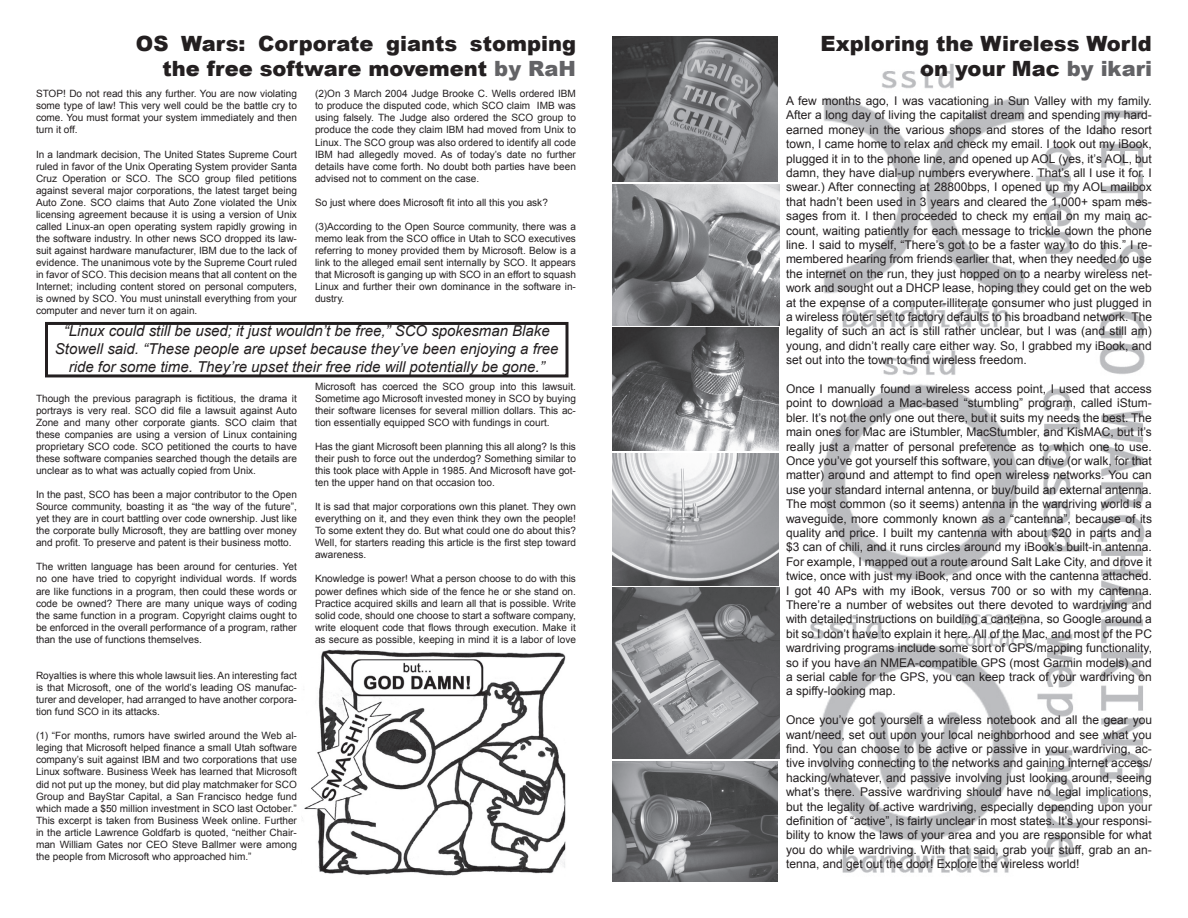
<style>
.page{position:relative;width:1188px;height:918px;background:#fff}
.page>*{position:absolute;margin:0;border:0;box-sizing:border-box;transform-origin:0 0}
.t1{font:900 21px/25.2px "Arial";color:#231f20;text-align:right}
.t2{font:italic 15px/18px "Arial";color:#231f20;text-align:center}
.t3{font:12px/14.4px "Arial";color:#231f20;text-align:justify}
.t4{font:10.05px/12px "Arial";color:#231f20;text-align:justify}
.s1{color:#636366}
</style>
<div class="page">
<img style="left:809px;top:63px;width:337px;height:810px">
<img style="left:612px;top:588px;width:167px;height:170px">
<img style="left:612px;top:327px;width:167px;height:123px">
<img style="left:612px;top:454px;width:166px;height:132px">
<img style="left:612px;top:185px;width:167px;height:140px">
<img style="left:612px;top:761px;width:166px;height:121px">
<img style="left:612px;top:36px;width:166px;height:145px">
<div style="left:45px;top:322px;width:523px;height:55px;border:3px solid #231f20"></div>
<img style="left:304px;top:649px;width:262px;height:227px">
<h1 class="t1" style="left:136px;top:31px;width:442px">OS Wars: Corporate giants stomping the free software movement <span class="s1">by RaH</span></h1>
<p class="t4" style="left:36px;top:88px;width:262px">STOP! Do not read this any further. You are now violating some type of law! This very well could be the battle cry to come. You must format your system immediately and then turn it off.</p>
<p class="t4" style="left:36px;top:148px;width:263px">In a landmark decision, The United States Supreme Court ruled in favor of the Unix Operating System provider Santa Cruz Operation or SCO. The SCO group filed petitions against several major corporations, the latest target being Auto Zone. SCO claims that Auto Zone violated the Unix licensing agreement because it is using a version of Unix called Linux-an open operating system rapidly growing in the software industry. In other news SCO dropped its law&shy;suit against hardware manufacturer, IBM due to the lack of evidence. The unanimous vote by the Supreme Court ruled in favor of SCO. This decision means that all content on the Internet; including content stored on personal computers, is owned by SCO. You must uninstall everything from your computer and never turn it on again.</p>
<p class="t4" style="left:315px;top:88px;width:263px">(2)On 3 March 2004 Judge Brooke C. Wells ordered IBM to produce the disputed code, which SCO claim IMB was using falsely. The Judge also ordered the SCO group to produce the code they claim IBM had moved from Unix to Linux. The SCO group was also ordered to identify all code IBM had allegedly moved. As of today’s date no further details have come forth. No doubt both parties have been advised not to comment on the case.</p>
<p class="t4" style="left:315px;top:196px;width:234px">So just where does Microsoft fit into all this you ask?</p>
<p class="t4" style="left:315px;top:220px;width:263px">(3)According to the Open Source community, there was a memo leak from the SCO office in Utah to SCO executives referring to money provided them by Microsoft. Below is a link to the alleged email sent internally by SCO. It appears that Microsoft is ganging up with SCO in an effort to squash Linux and further their own dominance in the software in&shy;dustry.</p>
<h2 class="t2" style="left:55px;top:322px;width:505px">“Linux could still be used; it just wouldn’t be free,” SCO spokesman Blake<br>Stowell said. “These people are upset because they’ve been enjoying a free ride for some time. They’re upset their free ride will potentially be gone.”</h2>
<p class="t4" style="left:36px;top:392px;width:263px">Though the previous paragraph is fictitious, the drama it portrays is very real. SCO did file a lawsuit against Auto Zone and many other corporate giants. SCO claim that these companies are using a version of Linux containing proprietary SCO code. SCO petitioned the courts to have these software companies searched though the details are unclear as to what was actually copied from Unix.</p>
<p class="t4" style="left:36px;top:489px;width:263px">In the past, SCO has been a major contributor to the Open Source community, boasting it as “the way of the future”, yet they are in court battling over code ownership. Just like the corporate bully Microsoft, they are battling over money and profit. To preserve and patent is their business motto.</p>
<p class="t4" style="left:36px;top:561px;width:263px">The written language has been around for centuries. Yet no one have tried to copyright individual words. If words are like functions in a program, then could these words or code be owned? There are many unique ways of coding the same function in a program. Copyright claims ought to be enforced in the overall performance of a program, rather than the use of functions themselves.</p>
<p class="t4" style="left:36px;top:669px;width:263px">Royalties is where this whole lawsuit lies. An interesting fact is that Microsoft, one of the world’s leading OS manufac&shy;turer and developer, had arranged to have another corpora&shy;tion fund SCO in its attacks.</p>
<p class="t4" style="left:36px;top:730px;width:263px">(1) “For months, rumors have swirled around the Web al&shy;leging that Microsoft helped finance a small Utah software company’s suit against IBM and two corporations that use Linux software. Business Week has learned that Microsoft did not put up the money, but did play matchmaker for SCO Group and BayStar Capital, a San Francisco hedge fund which made a $50 million investment in SCO last October.” This excerpt is taken from Business Week online. Further in the article Lawrence Goldfarb is quoted, “neither Chair&shy;man William Gates nor CEO Steve Ballmer were among the people from Microsoft who approached him.”</p>
<p class="t4" style="left:315px;top:380px;width:262px">Microsoft has coerced the SCO group into this lawsuit.<br>Sometime ago Microsoft invested money in SCO by buying their software licenses for several million dollars. This ac&shy;tion essentially equipped SCO with fundings in court.</p>
<p class="t4" style="left:315px;top:440px;width:262px">Has the giant Microsoft been planning this all along? Is this their push to force out the underdog? Something similar to this took place with Apple in 1985. And Microsoft have got&shy;ten the upper hand on that occasion too.</p>
<p class="t4" style="left:315px;top:501px;width:263px">It is sad that major corporations own this planet. They own everything on it, and they even think they own the people!<br>To some extent they do. But what could one do about this?<br>Well, for starters reading this article is the first step toward awareness.</p>
<p class="t4" style="left:315px;top:573px;width:263px">Knowledge is power! What a person choose to do with this power defines which side of the fence he or she stand on.<br>Practice acquired skills and learn all that is possible. Write solid code, should one choose to start a software company, write eloquent code that flows through execution. Make it as secure as possible, keeping in mind it is a labor of love</p>
<h1 class="t1" style="left:821px;top:31px;width:333px">Exploring the Wireless World on your Mac <span class="s1">by ikari</span></h1>
<p class="t3" style="left:786px;top:94px;width:368px">A few months ago, I was vacationing in Sun Valley with my family.<br>After a long day of living the capitalist dream and spending my hard&shy;earned money in the various shops and stores of the Idaho resort town, I came home to relax and check my email. I took out my iBook, plugged it in to the phone line, and opened up AOL (yes, it’s AOL, but damn, they have dial-up numbers everywhere. That’s all I use it for. I swear.) After connecting at 28800bps, I opened up my AOL mailbox that hadn’t been used in 3 years and cleared the 1,000+ spam mes&shy;sages from it. I then proceeded to check my email on my main ac&shy;count, waiting patiently for each message to trickle down the phone line. I said to myself, “There’s got to be a faster way to do this.” I re&shy;membered hearing from friends earlier that, when they needed to use the internet on the run, they just hopped on to a nearby wireless net&shy;work and sought out a DHCP lease, hoping they could get on the web at the expense of a computer-illiterate consumer who just plugged in a wireless router set to factory defaults to his broadband network. The legality of such an act is still rather unclear, but I was (and still am) young, and didn’t really care either way. So, I grabbed my iBook, and set out into the town to find wireless freedom.</p>
<p class="t3" style="left:786px;top:382px;width:368px">Once I manually found a wireless access point, I used that access point to download a Mac-based “stumbling” program, called iStum&shy;bler. It’s not the only one out there, but it suits my needs the best. The main ones for Mac are iStumbler, MacStumbler, and KisMAC, but it’s really just a matter of personal preference as to which one to use.<br>Once you’ve got yourself this software, you can drive (or walk, for that matter) around and attempt to find open wireless networks. You can use your standard internal antenna, or buy/build an external antenna.<br>The most common (so it seems) antenna in the wardriving world is a waveguide, more commonly known as a “cantenna”, because of its quality and price. I built my cantenna with about $20 in parts and a $3 can of chili, and it runs circles around my iBook’s built-in antenna.<br>For example, I mapped out a route around Salt Lake City, and drove it twice, once with just my iBook, and once with the cantenna attached.<br>I got 40 APs with my iBook, versus 700 or so with my cantenna.<br>There’re a number of websites out there devoted to wardriving and with detailed instructions on building a cantenna, so Google around a bit so I don’t have to explain it here. All of the Mac, and most of the PC wardriving programs include some sort of GPS/mapping functionality, so if you have an NMEA-compatible GPS (most Garmin models) and a serial cable for the GPS, you can keep track of your wardriving on a spiffy-looking map.</p>
<p class="t3" style="left:786px;top:713px;width:368px">Once you’ve got yourself a wireless notebook and all the gear you want/need, set out upon your local neighborhood and see what you find. You can choose to be active or passive in your wardriving, ac&shy;tive involving connecting to the networks and gaining internet access/ hacking/whatever, and passive involving just looking around, seeing what’s there. Passive wardriving should have no legal implications, but the legality of active wardriving, especially depending upon your definition of “active”, is fairly unclear in most states. It’s your responsi&shy;bility to know the laws of your area and you are responsible for what you do while wardriving. With that said, grab your stuff, grab an an&shy;tenna, and get out the door! Explore the wireless world!</p>
</div>
